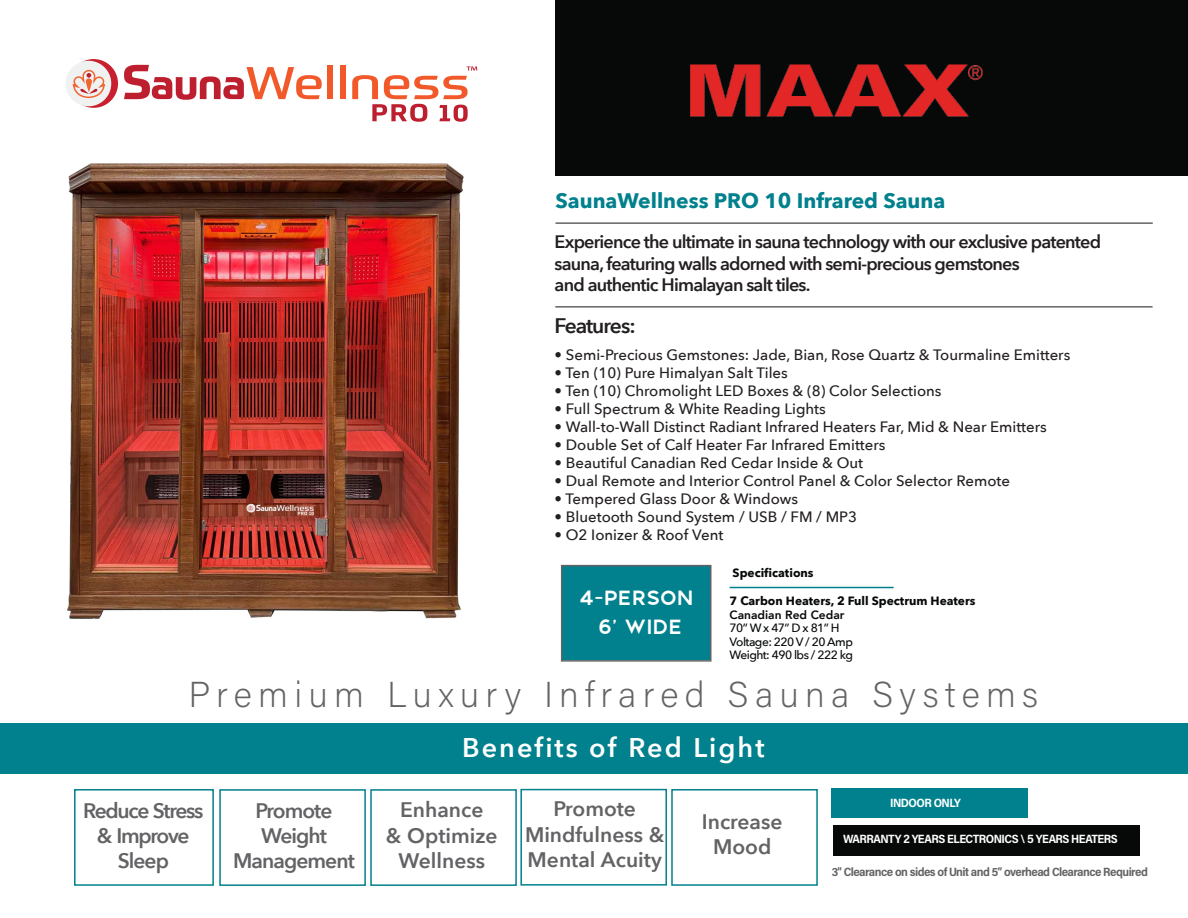
<style>
.page{position:relative;width:1188px;height:918px;background:#fff}
.page>*{position:absolute;margin:0;border:0;box-sizing:border-box;transform-origin:0 0}
.t1{font:200 36px "Acumin Pro";letter-spacing:.175em;color:#636366}
.t2{font:600 27px "Avenir Next";letter-spacing:.075em;color:#fff}
.t3{font:600 21px/25.2px "Avenir Next";color:#636366;text-align:center}
.t4{font:700 21px "Avenir Next";color:#00818d}
.t5{font:600 21px/25.2px "Avenir Next";letter-spacing:-.06em;color:#636366;text-align:center}
.t6{font:600 21px/25.2px "Avenir Next";letter-spacing:-.045em;color:#636366;text-align:center}
.t7{font:600 21px "Avenir Next";letter-spacing:-.05em;color:#231f20}
.t8{font:600 18px/21.8px "Avenir Next";letter-spacing:-.045em;color:#231f20}
.t9{font:700 18px "Distinct Style Sans";color:#fff}
.t10{font:500 15px "Avenir Next";color:#231f20}
.t11{font:700 12px "Acumin Pro Semi Cond";letter-spacing:-.045em;color:#636366}
.t12{font:500 12px "Avenir Next";letter-spacing:-.045em;color:#070909}
.t13{font:700 12px "Avenir Next";color:#070909}
.t14{font:700 12px "Acumin Pro Semi Cond";letter-spacing:-.045em;color:#fff}
.t15{font:800 12px "Avenir";color:#070909}
</style>
<div class="page">
<div style="left:556px;top:0;width:632px;height:176px;background:#070909"></div>
<div style="left:562px;top:566px;width:148px;height:94px;background:#00818d"></div>
<div style="left:561px;top:565px;width:151px;height:97px;border:2px solid #636366"></div>
<svg style="left:124px;top:65px;width:198px;height:35px"></svg>
<div style="left:327px;top:66px;width:6px;height:33px;background:#f1592b"></div>
<div style="left:340px;top:66px;width:6px;height:33px;background:#f1592b"></div>
<svg style="left:352px;top:66px;width:125px;height:56px"></svg>
<svg style="left:66px;top:59px;width:52px;height:49px"></svg>
<img style="left:67px;top:163px;width:397px;height:456px">
<div style="left:0;top:723px;width:1188px;height:51px;background:#00818d"></div>
<hr style="left:730px;top:587px;width:164px;height:1px;background:#00818d">
<div style="left:74px;top:789px;width:140px;height:97px;border:2px solid #00818d"></div>
<div style="left:520px;top:789px;width:147px;height:97px;border:2px solid #00818d"></div>
<div style="left:219px;top:789px;width:147px;height:97px;border:2px solid #00818d"></div>
<div style="left:370px;top:789px;width:147px;height:97px;border:2px solid #00818d"></div>
<div style="left:671px;top:789px;width:147px;height:97px;border:2px solid #00818d"></div>
<div style="left:832px;top:788px;width:196px;height:29px;background:#00818d"></div>
<div style="left:833px;top:826px;width:307px;height:30px;background:#070909"></div>
<hr style="left:555px;top:306px;width:598px;height:2px;background:#636366">
<hr style="left:556px;top:222px;width:597px;height:2px;background:#636366">
<img style="left:690px;top:65px;width:292px;height:52px">
<p class="t4" style="left:556px;top:187px;width:391px">SaunaWellness PRO 10 Infrared Sauna</p>
<p class="t8" style="left:555px;top:231px;width:548px">Experience the ultimate in sauna technology with our exclusive patented sauna, featuring walls adorned with semi-precious gemstones<br>and authentic Himalayan salt tiles.</p>
<p class="t7" style="left:555px;top:312px;width:83px">Features:</p>
<p class="t10" style="left:555px;top:345px;width:517px">• Semi-Precious Gemstones: Jade, Bian, Rose Quartz &amp; Tourmaline Emitters</p>
<p class="t10" style="left:555px;top:363px;width:235px">• Ten (10) Pure Himalyan Salt Tiles</p>
<p class="t10" style="left:555px;top:381px;width:388px">• Ten (10) Chromolight LED Boxes &amp; (8) Color Selections</p>
<p class="t10" style="left:555px;top:399px;width:273px">• Full Spectrum &amp; White Reading Lights</p>
<p class="t10" style="left:555px;top:417px;width:494px">• Wall-to-Wall Distinct Radiant Infrared Heaters Far, Mid &amp; Near Emitters</p>
<p class="t10" style="left:555px;top:435px;width:332px">• Double Set of Calf Heater Far Infrared Emitters</p>
<p class="t10" style="left:555px;top:453px;width:310px">• Beautiful Canadian Red Cedar Inside &amp; Out</p>
<p class="t10" style="left:555px;top:471px;width:457px">• Dual Remote and Interior Control Panel &amp; Color Selector Remote</p>
<p class="t10" style="left:555px;top:489px;width:245px">• Tempered Glass Door &amp; Windows</p>
<p class="t10" style="left:555px;top:507px;width:304px">• Bluetooth Sound System / USB / FM / MP3</p>
<p class="t10" style="left:555px;top:525px;width:170px">• O2 Ionizer &amp; Roof Vent</p>
<p class="t9" style="left:579px;top:588px;width:116px">4-PERSON</p>
<p class="t9" style="left:598px;top:617px;width:86px">6’ WIDE</p>
<p class="t13" style="left:733px;top:565px;width:83px">Specifications</p>
<p class="t13" style="left:730px;top:593px;width:247px">7 Carbon Heaters, 2 Full Spectrum Heaters</p>
<p class="t15" style="left:730px;top:607px;width:116px">Canadian Red Cedar</p>
<p class="t12" style="left:730px;top:620px;width:112px">70” W x 47” D x 81” H</p>
<p class="t12" style="left:730px;top:634px;width:125px">Voltage: 220 V / 20 Amp</p>
<p class="t12" style="left:730px;top:647px;width:125px">Weight: 490 lbs / 222 kg</p>
<p class="t1" style="left:189px;top:674px;width:851px">Premium Luxury Infrared Sauna Systems</p>
<p class="t2" style="left:462px;top:730px;width:304px">Benefits of Red Light</p>
<p class="t5" style="left:83px;top:799px;width:122px">Reduce Stress &amp; Improve<br>Sleep</p>
<p class="t3" style="left:386px;top:798px;width:113px">Enhance<br>&amp; Optimize<br>Wellness</p>
<p class="t6" style="left:233px;top:799px;width:123px">Promote<br>Weight<br>Management</p>
<p class="t3" style="left:525px;top:797px;width:141px">Promote<br>Mindfulness &amp;<br>Mental Acuity</p>
<p class="t3" style="left:702px;top:810px;width:82px">Increase<br>Mood</p>
<p class="t14" style="left:890px;top:796px;width:72px">INDOOR ONLY</p>
<p class="t14" style="left:843px;top:832px;width:276px">WARRANTY 2 YEARS ELECTRONICS \ 5 YEARS HEATERS</p>
<p class="t11" style="left:832px;top:865px;width:318px">3” Clearance on sides of Unit and 5” overhead Clearance Required</p>
</div>
